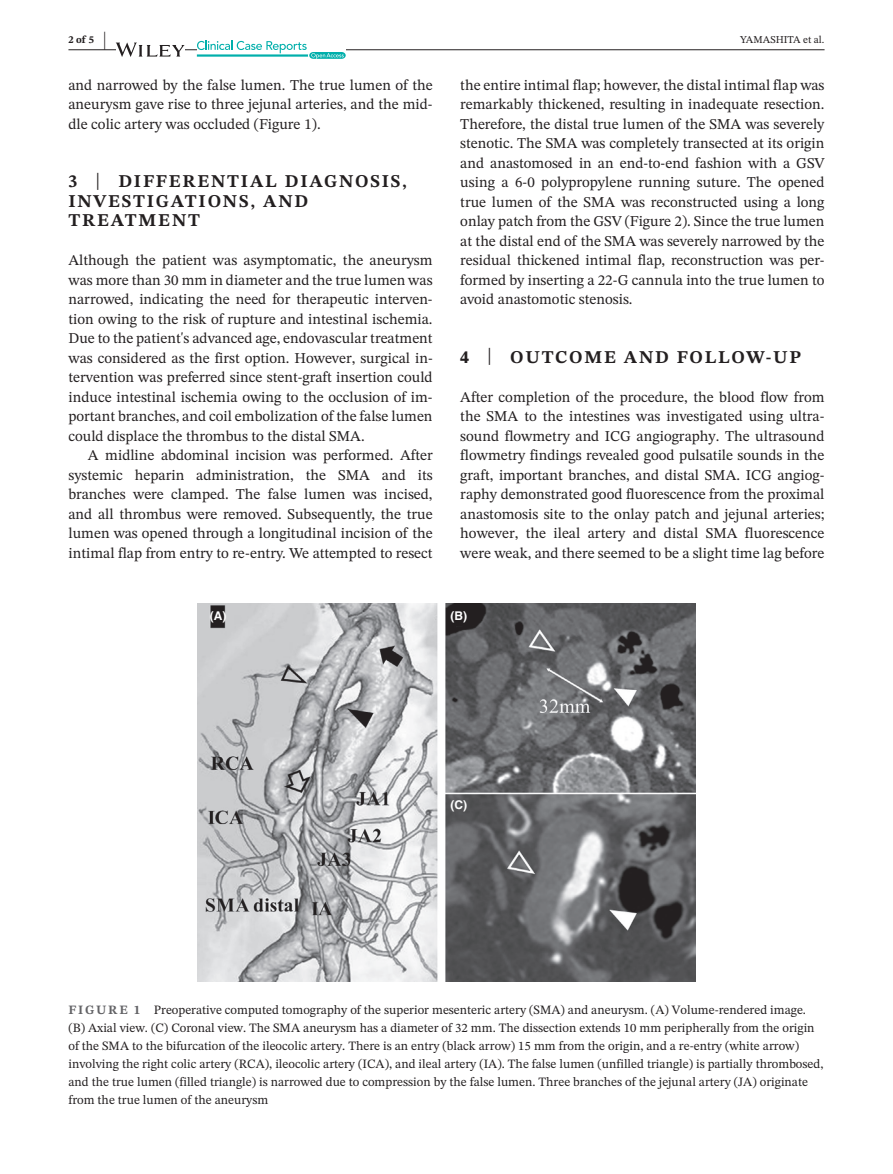
<style>
.page{position:relative;width:893px;height:1174px;background:#fff}
.page>*{position:absolute;margin:0;border:0;box-sizing:border-box;transform-origin:0 0}
.t1{font:700 18px/19.5px "STIX Two Text";letter-spacing:.1em;color:#231f20}
.t2{font:15px/19.5px "STIX Two Text";color:#231f20;text-align:justify}
.t3{font:12.75px/18px "STIX Two Text";color:#231f20}
.t4{font:700 12px "Helvetica";color:#fff}
.t5{font:10.5px "STIX Two Text";color:#231f20}
.t6{font:700 10.5px "STIX Two Text";color:#231f20}
.s1{font-size:21px}
.s2{font-weight:400;font-size:23.7px}
.s3{font-weight:700;color:#636366}
</style>
<div class="page">
<hr style="left:68px;top:49px;width:756px;height:1px;background:#231f20">
<svg style="left:116px;top:43px;width:69px;height:14px"></svg>
<svg style="left:197px;top:41px;width:149px;height:18px"></svg>
<img style="left:198px;top:603px;width:497px;height:378px">
<p class="t6" style="left:68px;top:32px;width:39px">2 of 5 <span class="s1">|</span></p>
<p class="t5" style="left:740px;top:32px;width:86px">YAMASHITA et al.</p>
<p class="t2" style="left:68px;top:75px;width:366px">and narrowed by the false lumen. The true lumen of the aneurysm gave rise to three jejunal arteries, and the mid&shy;dle colic artery was occluded (Figure 1).</p>
<p class="t2" style="left:460px;top:75px;width:366px">the entire intimal flap; however, the distal intimal flap was remarkably thickened, resulting in inadequate resection.<br>Therefore, the distal true lumen of the SMA was severely stenotic. The SMA was completely transected at its origin and anastomosed in an end-to-end fashion with a GSV using a 6-0 polypropylene running suture. The opened true lumen of the SMA was reconstructed using a long onlay patch from the GSV (Figure 2). Since the true lumen at the distal end of the SMA was severely narrowed by the residual thickened intimal flap, reconstruction was per&shy;formed by inserting a 22-G cannula into the true lumen to avoid anastomotic stenosis.</p>
<p class="t1" style="left:68px;top:172px;width:340px">3 <span class="s2">|</span> DIFFERENTIAL DIAGNOSIS,<br>INVESTIGATIONS, AND<br>TREATMENT</p>
<p class="t2" style="left:68px;top:250px;width:366px">Although the patient was asymptomatic, the aneurysm was more than 30 mm in diameter and the true lumen was narrowed, indicating the need for therapeutic interven&shy;tion owing to the risk of rupture and intestinal ischemia.<br>Due to the patient's advanced age, endovascular treatment was considered as the first option. However, surgical in&shy;tervention was preferred since stent-graft insertion could induce intestinal ischemia owing to the occlusion of im&shy;portant branches, and coil embolization of the false lumen could displace the thrombus to the distal SMA.</p>
<p class="t2" style="left:68px;top:445px;width:366px;text-indent:20px">A midline abdominal incision was performed. After systemic heparin administration, the SMA and its branches were clamped. The false lumen was incised, and all thrombus were removed. Subsequently, the true lumen was opened through a longitudinal incision of the intimal flap from entry to re-entry. We attempted to resect</p>
<p class="t1" style="left:460px;top:347px;width:342px">4 <span class="s2">|</span> OUTCOME AND FOLLOW-UP</p>
<p class="t2" style="left:460px;top:387px;width:366px">After completion of the procedure, the blood flow from the SMA to the intestines was investigated using ultra&shy;sound flowmetry and ICG angiography. The ultrasound flowmetry findings revealed good pulsatile sounds in the graft, important branches, and distal SMA. ICG angiog&shy;raphy demonstrated good fluorescence from the proximal anastomosis site to the onlay patch and jejunal arteries; however, the ileal artery and distal SMA fluorescence were weak, and there seemed to be a slight time lag before</p>
<p class="t4" style="left:210px;top:609px;width:18px">(A)</p>
<p class="t4" style="left:451px;top:609px;width:18px">(B)</p>
<p class="t4" style="left:451px;top:798px;width:18px">(C)</p>
<p class="t3" style="left:68px;top:1000px;width:756px"><span class="s3">FIGURE 1</span> Preoperative computed tomography of the superior mesenteric artery (SMA) and aneurysm. (A) Volume-rendered image. (B) Axial view. (C) Coronal view. The SMA aneurysm has a diameter of 32 mm. The dissection extends 10 mm peripherally from the origin of the SMA to the bifurcation of the ileocolic artery. There is an entry (black arrow) 15 mm from the origin, and a re-entry (white arrow) involving the right colic artery (RCA), ileocolic artery (ICA), and ileal artery (IA). The false lumen (unfilled triangle) is partially thrombosed, and the true lumen (filled triangle) is narrowed due to compression by the false lumen. Three branches of the jejunal artery (JA) originate from the true lumen of the aneurysm</p>
</div>
